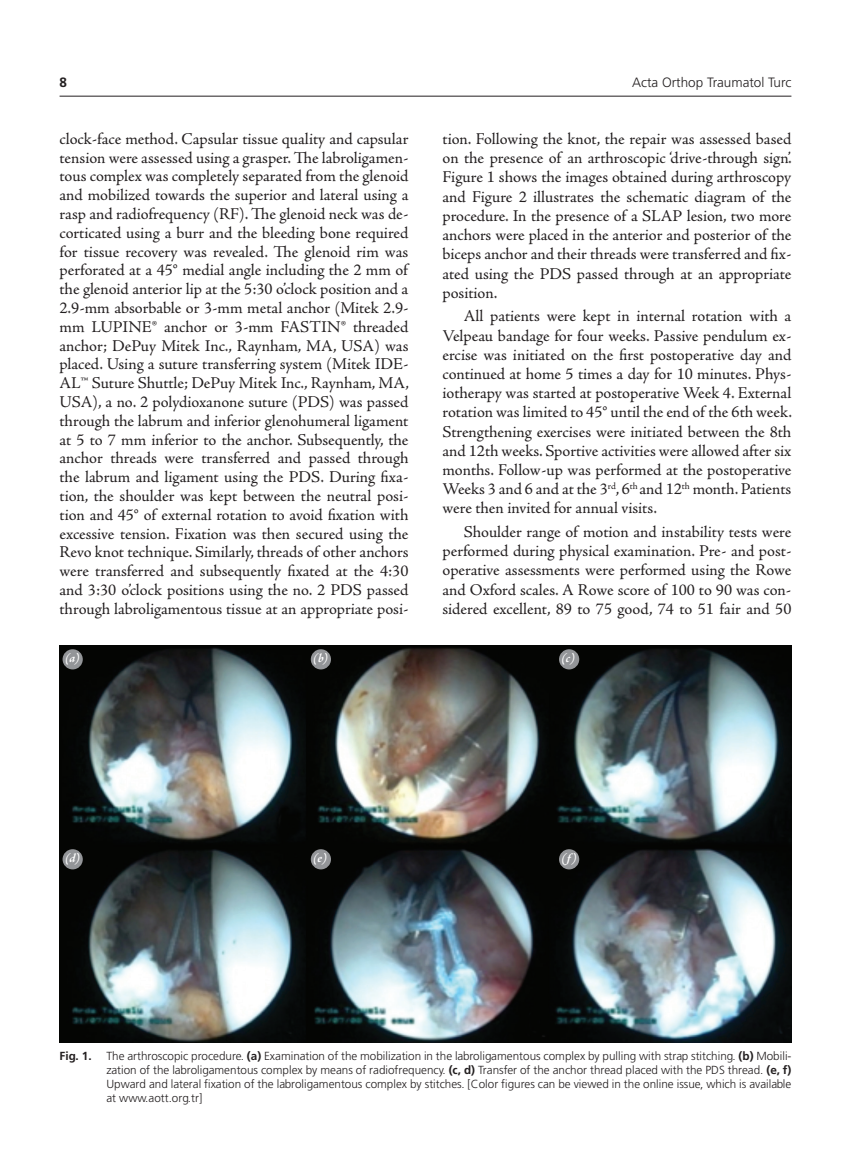
<style>
.page{position:relative;width:851px;height:1170px;background:#fff}
.page>*{position:absolute;margin:0;border:0;box-sizing:border-box;transform-origin:0 0}
.t1{font:16.5px/18.8px "Adobe Jenson Pro";letter-spacing:-.005em;color:#231f20;text-align:justify}
.t2{font:13.5px "Frutiger Light Nr Tr";color:#231f20}
.t3{font:13.5px "Frutiger Bold Tr";color:#231f20}
.t4{font:italic 700 12.75px "Adobe Jenson Pro";color:#fff}
.t5{font:11.7px/14.1px "Frutiger Light Nr Tr";color:#231f20;text-align:justify}
.t6{font:11.7px "Frutiger Bold Tr";color:#231f20}
.s1{font-family:"Frutiger Bold Tr"}
</style>
<div class="page">
<img style="left:60px;top:645px;width:731px;height:397px">
<div style="left:63px;top:649px;width:20px;height:20px;background:#939598;border-radius:50%"></div>
<div style="left:63px;top:849px;width:20px;height:20px;background:#939598;border-radius:50%"></div>
<div style="left:311px;top:649px;width:20px;height:20px;background:#939598;border-radius:50%"></div>
<div style="left:311px;top:849px;width:20px;height:20px;background:#939598;border-radius:50%"></div>
<div style="left:559px;top:649px;width:20px;height:20px;background:#939598;border-radius:50%"></div>
<div style="left:559px;top:849px;width:20px;height:20px;background:#939598;border-radius:50%"></div>
<hr style="left:60px;top:96px;width:731px;height:1px;background:#231f20">
<p class="t3" style="left:60px;top:74px;width:9px">8</p>
<p class="t2" style="left:632px;top:74px;width:161px">Acta Orthop Traumatol Turc</p>
<p class="t1" style="left:60px;top:129px;width:351px">clock-face method. Capsular tissue quality and capsular tension were assessed using a grasper. The labroligamen&shy;tous complex was completely separated from the glenoid and mobilized towards the superior and lateral using a rasp and radiofrequency (RF). The glenoid neck was de&shy;corticated using a burr and the bleeding bone required for tissue recovery was revealed. The glenoid rim was perforated at a 45° medial angle including the 2 mm of the glenoid anterior lip at the 5:30 o’clock position and a 2.9-mm absorbable or 3-mm metal anchor (Mitek 2.9- mm LUPINE® anchor or 3-mm FASTIN® threaded anchor; DePuy Mitek Inc., Raynham, MA, USA) was placed. Using a suture transferring system (Mitek IDE-AL™ Suture Shuttle; DePuy Mitek Inc., Raynham, MA, USA), a no. 2 polydioxanone suture (PDS) was passed through the labrum and inferior glenohumeral ligament at 5 to 7 mm inferior to the anchor. Subsequently, the anchor threads were transferred and passed through the labrum and ligament using the PDS. During fixa&shy;tion, the shoulder was kept between the neutral posi&shy;tion and 45° of external rotation to avoid fixation with excessive tension. Fixation was then secured using the Revo knot technique. Similarly, threads of other anchors were transferred and subsequently fixated at the 4:30 and 3:30 o’clock positions using the no. 2 PDS passed through labroligamentous tissue at an appropriate posi-</p>
<p class="t1" style="left:442px;top:129px;width:351px;line-height:19.2px">tion. Following the knot, the repair was assessed based on the presence of an arthroscopic ‘drive-through sign’.<br>Figure 1 shows the images obtained during arthroscopy and Figure 2 illustrates the schematic diagram of the procedure. In the presence of a SLAP lesion, two more anchors were placed in the anterior and posterior of the biceps anchor and their threads were transferred and fix&shy;ated using the PDS passed through at an appropriate position.</p>
<p class="t1" style="left:442px;top:307px;width:351px;line-height:19.2px;text-indent:21px">All patients were kept in internal rotation with a Velpeau bandage for four weeks. Passive pendulum ex&shy;ercise was initiated on the first postoperative day and continued at home 5 times a day for 10 minutes. Phys&shy;iotherapy was started at postoperative Week 4. External rotation was limited to 45° until the end of the 6th week.<br>Strengthening exercises were initiated between the 8th and 12th weeks. Sportive activities were allowed after six months. Follow-up was performed at the postoperative Weeks 3 and 6 and at the 3<sup>rd</sup>, 6<sup>th</sup> and 12<sup>th</sup> month. Patients were then invited for annual visits.</p>
<p class="t1" style="left:442px;top:522px;width:350px;line-height:19.2px;text-indent:21px">Shoulder range of motion and instability tests were performed during physical examination. Pre- and post&shy;operative assessments were performed using the Rowe and Oxford scales. A Rowe score of 100 to 90 was con&shy;sidered excellent, 89 to 75 good, 74 to 51 fair and 50</p>
<p class="t4" style="left:65px;top:651px;width:18px">(a)</p>
<p class="t4" style="left:65px;top:851px;width:18px">(d)</p>
<p class="t4" style="left:313px;top:651px;width:18px">(b)</p>
<p class="t4" style="left:313px;top:851px;width:17px">(e)</p>
<p class="t4" style="left:561px;top:651px;width:17px">(c)</p>
<p class="t4" style="left:561px;top:851px;width:19px">(f)</p>
<p class="t6" style="left:60px;top:1048px;width:34px">Fig. 1.</p>
<p class="t5" style="left:106px;top:1048px;width:686px">The arthroscopic procedure. <span class="s1">(a)</span> Examination of the mobilization in the labroligamentous complex by pulling with strap stitching. <span class="s1">(b)</span> Mobili&shy;zation of the labroligamentous complex by means of radiofrequency. <span class="s1">(c, d)</span> Transfer of the anchor thread placed with the PDS thread. <span class="s1">(e, f)<br></span>Upward and lateral fixation of the labroligamentous complex by stitches. [Color figures can be viewed in the online issue, which is available at www.aott.org.tr]</p>
</div>
